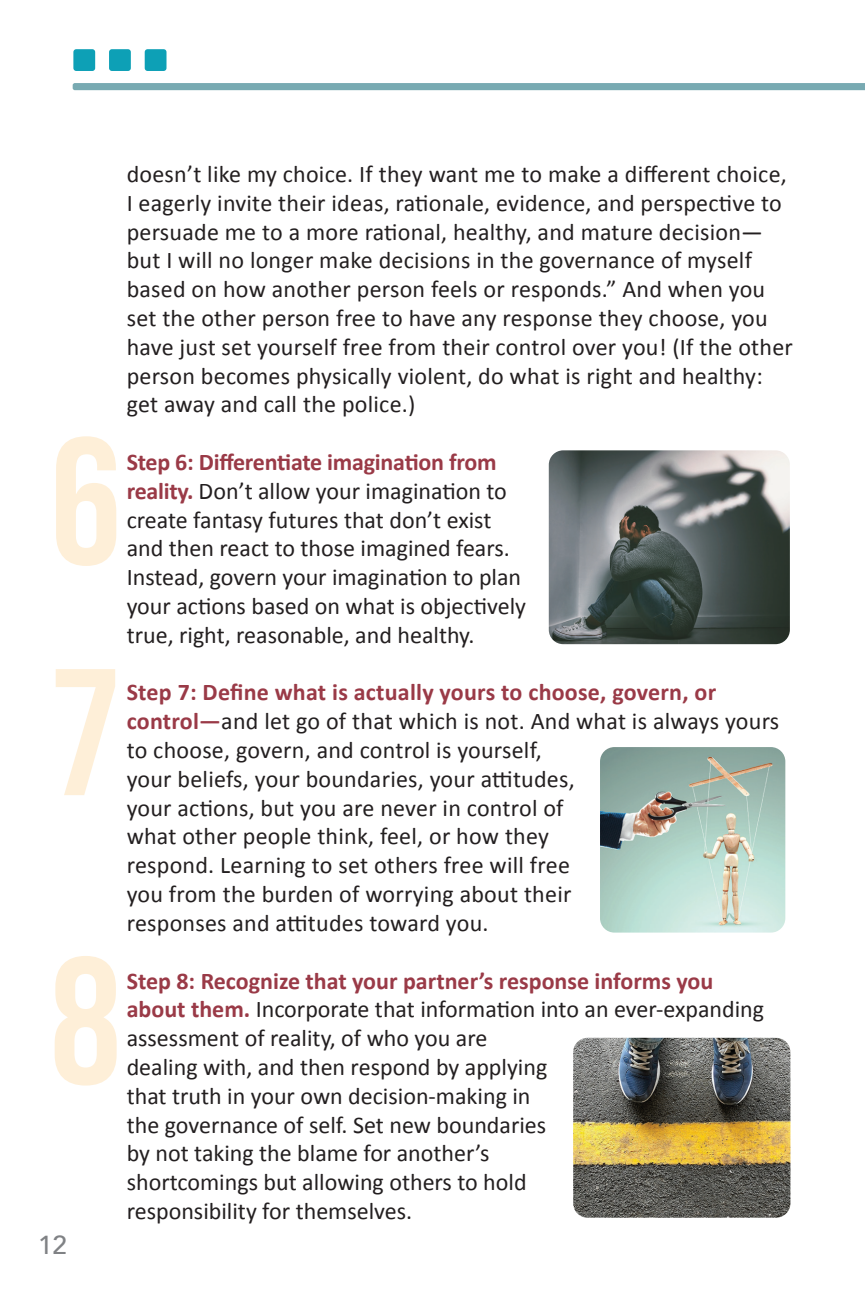
<style>
.page{position:relative;width:865px;height:1294px;background:#fff}
.page>*{position:absolute;margin:0;border:0;box-sizing:border-box;transform-origin:0 0}
.t1{font:180px/231px "Bebas Neue";color:#feefd8}
.t2{font:500 26px "Avenir";color:#808285}
.t3{font:24px/28.8px "Calibri";color:#231f20}
.s1{font-weight:700;color:#9a3a47}
</style>
<div class="page">
<div style="left:73px;top:83px;width:791px;height:7px;background:#78aab2"></div>
<div style="left:73px;top:49px;width:22px;height:22px;background:#0da0b6;border-radius:3px"></div>
<div style="left:109px;top:49px;width:22px;height:22px;background:#0da0b6;border-radius:3px"></div>
<div style="left:145px;top:49px;width:21px;height:22px;background:#0da0b6;border-radius:3px"></div>
<img style="left:548px;top:450px;width:241px;height:194px">
<img style="left:600px;top:747px;width:185px;height:185px">
<img style="left:573px;top:1038px;width:217px;height:179px">
<h1 class="t1" style="left:50px;top:384px;width:74px">6<br>7</h1>
<h1 class="t1" style="left:50px;top:904px;width:74px">8</h1>
<p class="t2" style="left:38px;top:1222px;width:30px">12</p>
<p class="t3" style="left:127px;top:160px;width:667px">doesn’t like my choice. If they want me to make a different choice, I eagerly invite their ideas, rationale, evidence, and perspective to persuade me to a more rational, healthy, and mature decision— but I will no longer make decisions in the governance of myself based on how another person feels or responds.” And when you set the other person free to have any response they choose, you have just set yourself free from their control over you! (If the other person becomes physically violent, do what is right and healthy: get away and call the police.)</p>
<p class="t3" style="left:127px;top:448px;width:401px"><span class="s1">Step 6: Differentiate imagination from reality.</span> Don’t allow your imagination to create fantasy futures that don’t exist and then react to those imagined fears.<br>Instead, govern your imagination to plan your actions based on what is objectively true, right, reasonable, and healthy.</p>
<p class="t3" style="left:127px;top:678px;width:654px"><span class="s1">Step 7: Define what is actually yours to choose, govern, or control—</span>and let go of that which is not. And what is always yours to choose, govern, and control is yourself,<br>your beliefs, your boundaries, your attitudes,<br>your actions, but you are never in control of<br>what other people think, feel, or how they<br>respond. Learning to set others free will free<br>you from the burden of worrying about their<br>responses and attitudes toward you.</p>
<p class="t3" style="left:127px;top:966px;width:639px"><span class="s1">Step 8: Recognize that your partner’s response informs you about them.</span> Incorporate that information into an ever-expanding assessment of reality, of who you are<br>dealing with, and then respond by applying<br>that truth in your own decision-making in<br>the governance of self. Set new boundaries<br>by not taking the blame for another’s<br>shortcomings but allowing others to hold<br>responsibility for themselves.</p>
</div>
